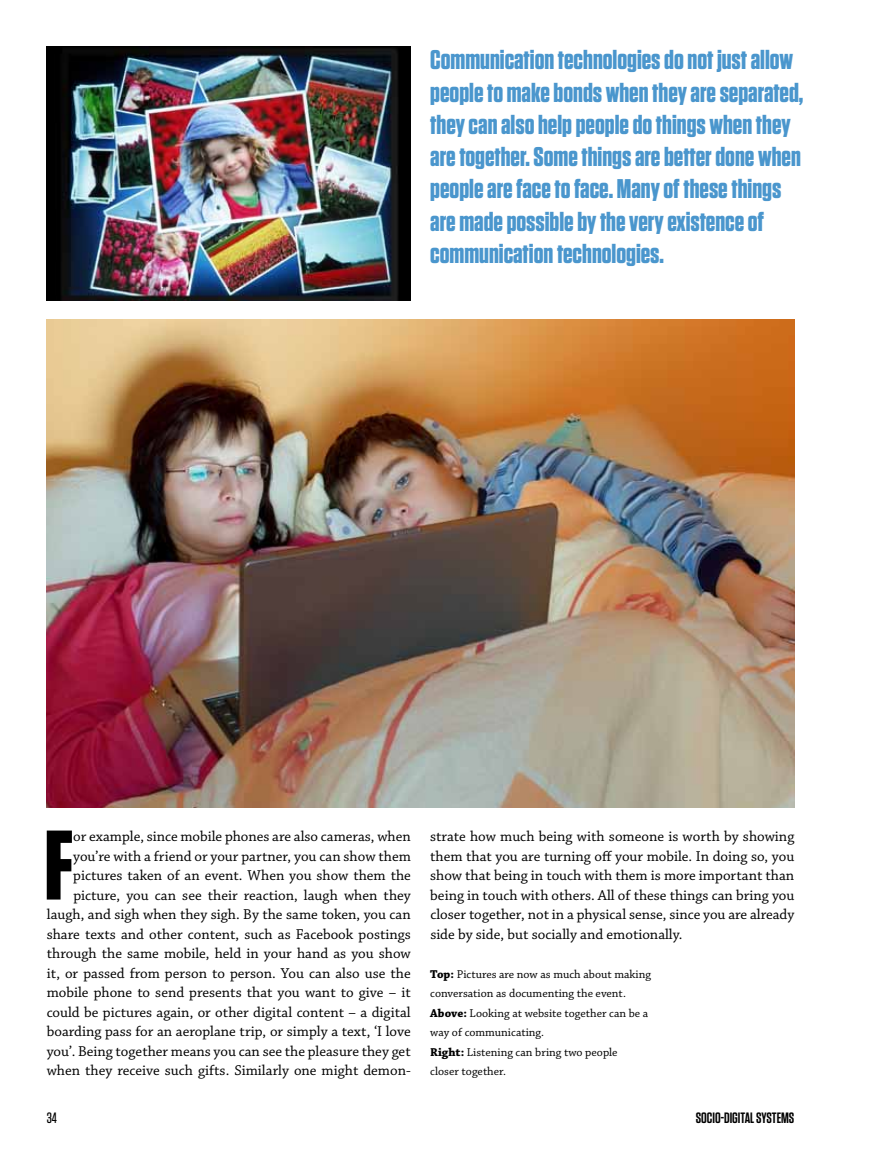
<style>
.page{position:relative;width:891px;height:1161px;background:#fff}
.page>*{position:absolute;margin:0;border:0;box-sizing:border-box;transform-origin:0 0}
.t1{font:700 98.55px "Tungsten";color:#000}
.t2{font:700 27px/32.2px "Tungsten";color:#4a96cd}
.t3{font:15px/19.5px "Chaparral Pro";color:#000;text-align:right}
.t4{font:600 15px "Tungsten";color:#000}
.t5{font:500 15px "Tungsten";color:#000}
.t6{font:12px/19.5px "Chaparral Pro";color:#000}
.s1{font-weight:700}
</style>
<div class="page">
<img style="left:47px;top:320px;width:747px;height:487px">
<img style="left:47px;top:47px;width:364px;height:253px">
<p class="t2" style="left:430px;top:45px;width:375px">Communication technologies do not just allow people to make bonds when they are separated, they can also help people do things when they are together. Some things are better done when people are face to face. Many of these things are made possible by the very existence of communication technologies.</p>
<p class="t3" style="left:47px;top:827px;width:366px">or example, since mobile phones are also cameras, when you’re with a friend or your partner, you can show them pictures taken of an event. When you show them the picture, you can see their reaction, laugh when they laugh, and sigh when they sigh. By the same token, you can share texts and other content, such as Facebook postings through the same mobile, held in your hand as you show it, or passed from person to person. You can also use the mobile phone to send presents that you want to give – it could be pictures again, or other digital content – a digital boarding pass for an aeroplane trip, or simply a text, ‘I love you’. Being together means you can see the pleasure they get when they receive such gifts. Similarly one might demon-</p>
<p class="t3" style="left:430px;top:827px;width:366px;text-align:justify">strate how much being with someone is worth by showing them that you are turning off your mobile. In doing so, you show that being in touch with them is more important than being in touch with others. All of these things can bring you closer together, not in a physical sense, since you are already side by side, but socially and emotionally.</p>
<h1 class="t1" style="left:44px;top:813px;width:27px">F</h1>
<p class="t6" style="left:430px;top:965px;width:222px"><span class="s1">Top:</span> Pictures are now as much about making conversation as documenting the event.<br><span class="s1">Above:</span> Looking at website together can be a way of communicating.<br><span class="s1">Right:</span> Listening can bring two people<br>closer together.</p>
<p class="t5" style="left:47px;top:1110px;width:12px">34</p>
<p class="t4" style="left:696px;top:1110px;width:100px">SOCIO-DIGITAL SYSTEMS</p>
</div>
